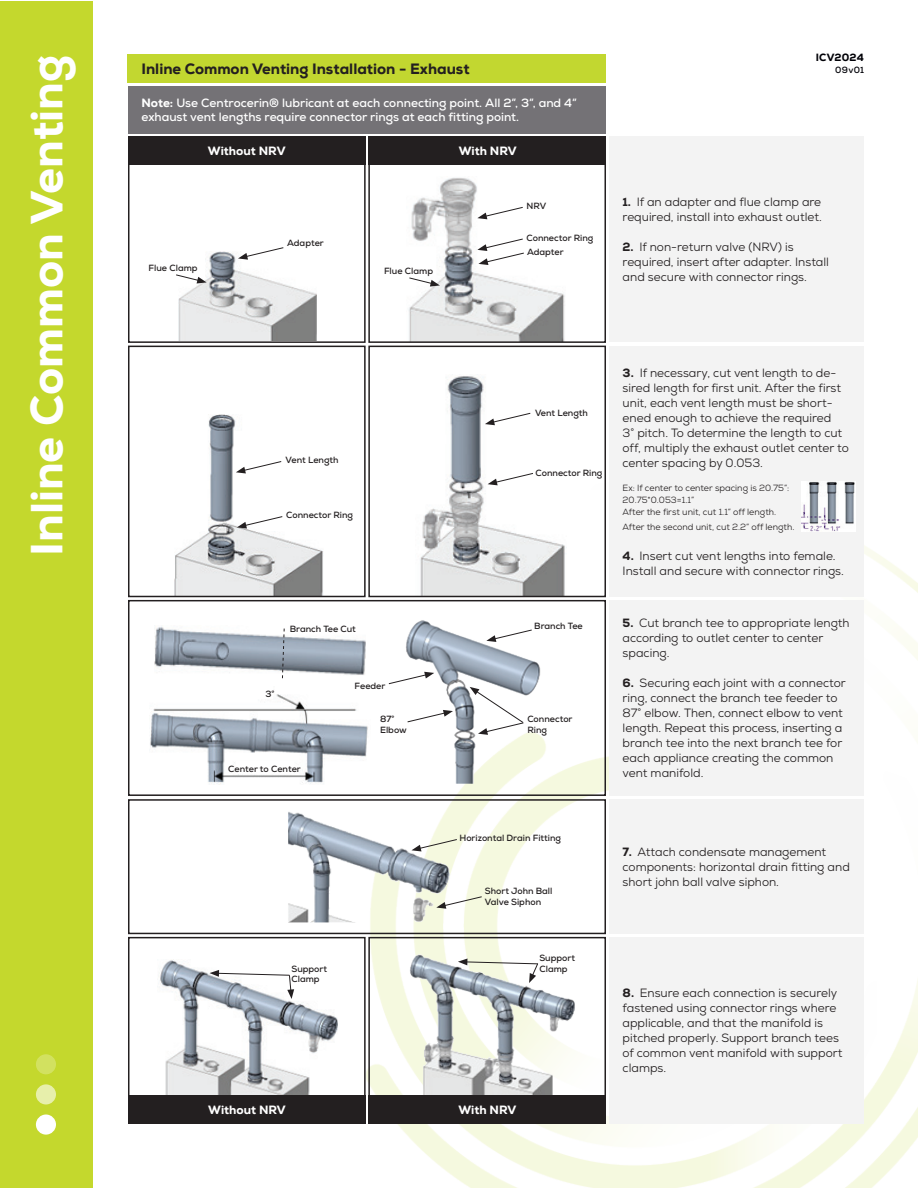
<style>
.page{position:relative;width:918px;height:1188px;background:#fff}
.page>*{position:absolute;margin:0;border:0;box-sizing:border-box;transform-origin:0 0}
.t1{font:800 45px "Nexa";color:#fff}
.t2{font:800 15px "Nexa";color:#231f20}
.t3{font:12px/15px "Nexa";color:#231f20}
.t4{font:700 12px/14.4px "Nexa";color:#fff}
.t5{font:800 12px "Nexa";color:#fff}
.t6{font:800 10.5px "Nexa";letter-spacing:.015em;color:#010107}
.t7{font:700 9px/10.8px "Nexa";color:#231f20}
.t8{font:9px/12px "Nexa";color:#231f20}
.t9{font:700 9px "Nexa";letter-spacing:.025em;color:#010107}
.s1{font-weight:800}
</style>
<div class="page">
<img style="left:315px;top:546px;width:603px;height:642px">
<div style="left:0;top:1px;width:93px;height:1187px;background:#c4d82d"></div>
<div style="left:36px;top:1115px;width:20px;height:20px;background:#fff;border-radius:50%"></div>
<div style="left:36px;top:1084px;width:20px;height:20px;background:#e7efab;border-radius:50%"></div>
<div style="left:36px;top:1054px;width:20px;height:20px;background:#d2e160;border-radius:50%"></div>
<div style="left:128px;top:136px;width:237px;height:29px;background:#231f20"></div>
<img style="left:415px;top:376px;width:151px;height:204px">
<img style="left:174px;top:415px;width:150px;height:179px">
<div style="left:128px;top:54px;width:478px;height:28px;background:#c2d730"></div>
<img style="left:158px;top:960px;width:180px;height:134px">
<div style="left:128px;top:86px;width:478px;height:47px;background:#747276"></div>
<div style="left:128px;top:136px;width:238px;height:207px;border:2px solid #231f20"></div>
<img style="left:178px;top:252px;width:139px;height:89px">
<img style="left:408px;top:177px;width:157px;height:163px">
<div style="left:368px;top:136px;width:238px;height:207px;border:2px solid #231f20"></div>
<div style="left:609px;top:137px;width:255px;height:205px;background:#f3f3f3"></div>
<div style="left:128px;top:346px;width:238px;height:251px;border:2px solid #231f20"></div>
<div style="left:368px;top:346px;width:238px;height:251px;border:2px solid #231f20"></div>
<div style="left:609px;top:346px;width:255px;height:251px;background:#f3f3f3"></div>
<img style="left:801px;top:482px;width:55px;height:50px">
<div style="left:128px;top:600px;width:478px;height:196px;border:2px solid #231f20"></div>
<div style="left:609px;top:600px;width:255px;height:196px;background:#f3f3f3"></div>
<img style="left:154px;top:626px;width:191px;height:50px">
<img style="left:150px;top:686px;width:195px;height:99px">
<img style="left:345px;top:580px;width:234px;height:235px">
<div style="left:128px;top:799px;width:478px;height:135px;border:2px solid #231f20"></div>
<div style="left:609px;top:799px;width:255px;height:135px;background:#f3f3f3"></div>
<div style="left:128px;top:937px;width:238px;height:160px;border:2px solid #231f20"></div>
<div style="left:368px;top:937px;width:238px;height:160px;border:2px solid #231f20"></div>
<div style="left:609px;top:937px;width:255px;height:187px;background:#f3f3f3"></div>
<img style="left:389px;top:925px;width:200px;height:200px">
<img style="left:273px;top:767px;width:187px;height:187px">
<div style="left:256px;top:687px;width:17px;height:12px;background:#fff"></div>
<div style="left:237px;top:761px;width:57px;height:13px;background:#fff"></div>
<div style="left:369px;top:136px;width:237px;height:29px;background:#231f20"></div>
<svg style="left:477px;top:206px;width:47px;height:13px"></svg>
<svg style="left:477px;top:238px;width:48px;height:27px"></svg>
<svg style="left:409px;top:277px;width:31px;height:10px"></svg>
<svg style="left:238px;top:247px;width:46px;height:13px"></svg>
<svg style="left:176px;top:274px;width:31px;height:10px"></svg>
<svg style="left:485px;top:412px;width:46px;height:13px"></svg>
<svg style="left:488px;top:473px;width:46px;height:12px"></svg>
<svg style="left:236px;top:461px;width:46px;height:12px"></svg>
<svg style="left:237px;top:516px;width:46px;height:13px"></svg>
<svg style="left:282px;top:628px;width:3px;height:51px"></svg>
<svg style="left:486px;top:629px;width:47px;height:13px"></svg>
<svg style="left:470px;top:687px;width:54px;height:48px"></svg>
<svg style="left:407px;top:710px;width:46px;height:13px"></svg>
<svg style="left:388px;top:672px;width:46px;height:13px"></svg>
<svg style="left:411px;top:839px;width:47px;height:12px"></svg>
<svg style="left:436px;top:896px;width:47px;height:13px"></svg>
<svg style="left:210px;top:970px;width:84px;height:29px"></svg>
<svg style="left:458px;top:958px;width:81px;height:25px"></svg>
<div style="left:128px;top:1096px;width:238px;height:28px;background:#231f20"></div>
<div style="left:368px;top:1096px;width:238px;height:28px;background:#231f20"></div>
<h1 class="t1" style="left:18px;top:556px;width:503px;rotate:-90deg">Inline Common Venting</h1>
<p class="t2" style="left:141px;top:59px;width:330px">Inline Common Venting Installation - Exhaust</p>
<p class="t4" style="left:141px;top:95px;width:437px"><span class="s1">Note:</span> Use Centrocerin® lubricant at each connecting point. All 2”, 3”, and 4” exhaust vent lengths require connector rings at each fitting point.</p>
<p class="t5" style="left:208px;top:143px;width:79px">Without NRV</p>
<p class="t7" style="left:149px;top:263px;width:51px">Flue Clamp</p>
<p class="t7" style="left:287px;top:238px;width:38px">Adapter</p>
<p class="t7" style="left:384px;top:265px;width:51px">Flue Clamp</p>
<p class="t5" style="left:459px;top:143px;width:60px">With NRV</p>
<p class="t7" style="left:527px;top:201px;width:21px">NRV</p>
<p class="t7" style="left:527px;top:232px;width:68px">Connector Ring</p>
<p class="t7" style="left:527px;top:246px;width:38px">Adapter</p>
<p class="t6" style="left:816px;top:51px;width:50px">ICV2024</p>
<p class="t9" style="left:835px;top:64px;width:30px">09v01</p>
<p class="t3" style="left:623px;top:195px;width:201px"><span class="s1">1.</span> If an adapter and flue clamp are required, install into exhaust outlet.</p>
<p class="t3" style="left:623px;top:240px;width:208px"><span class="s1">2.</span> If non-return valve (NRV) is required, insert after adapter. Install and secure with connector rings.</p>
<p class="t7" style="left:286px;top:455px;width:54px">Vent Length</p>
<p class="t7" style="left:286px;top:510px;width:68px">Connector Ring</p>
<p class="t7" style="left:290px;top:623px;width:68px">Branch Tee Cut</p>
<p class="t7" style="left:266px;top:689px;width:11px">3˚</p>
<p class="t7" style="left:355px;top:681px;width:32px">Feeder</p>
<p class="t7" style="left:380px;top:714px;width:28px">87˚<br>Elbow</p>
<p class="t7" style="left:228px;top:764px;width:74px">Center to Center</p>
<p class="t7" style="left:535px;top:407px;width:54px">Vent Length</p>
<p class="t7" style="left:536px;top:468px;width:68px">Connector Ring</p>
<p class="t7" style="left:534px;top:621px;width:50px">Branch Tee</p>
<p class="t7" style="left:527px;top:714px;width:47px">Connector<br>Ring</p>
<p class="t3" style="left:623px;top:365px;width:228px"><span class="s1">3.</span> If necessary, cut vent length to de&shy;sired length for first unit. After the first unit, each vent length must be short&shy;ened enough to achieve the required<br>3° pitch. To determine the length to cut off, multiply the exhaust outlet center to center spacing by 0.053.</p>
<p class="t8" style="left:623px;top:482px;width:168px">Ex: If center to center spacing is 20.75”:<br>20.75*0.053=1.1”<br>After the first unit, cut 1.1” off length.</p>
<p class="t8" style="left:623px;top:521px;width:173px">After the second unit, cut 2.2” off length.</p>
<p class="t3" style="left:623px;top:548px;width:223px"><span class="s1">4.</span> Insert cut vent lengths into female.<br>Install and secure with connector rings.</p>
<p class="t3" style="left:623px;top:616px;width:228px"><span class="s1">5.</span> Cut branch tee to appropriate length according to outlet center to center spacing.</p>
<p class="t3" style="left:623px;top:676px;width:225px"><span class="s1">6.</span> Securing each joint with a connector ring, connect the branch tee feeder to 87° elbow. Then, connect elbow to vent length. Repeat this process, inserting a branch tee into the next branch tee for each appliance creating the common vent manifold.</p>
<p class="t7" style="left:460px;top:833px;width:103px">Horizontal Drain Fitting</p>
<p class="t7" style="left:291px;top:963px;width:37px">Support<br>Clamp</p>
<p class="t7" style="left:485px;top:886px;width:69px">Short John Ball<br>Valve Siphon</p>
<p class="t7" style="left:539px;top:953px;width:37px">Support<br>Clamp</p>
<p class="t5" style="left:208px;top:1102px;width:79px">Without NRV</p>
<p class="t5" style="left:458px;top:1102px;width:60px">With NRV</p>
<p class="t3" style="left:623px;top:844px;width:229px"><span class="s1">7.</span> Attach condensate management components: horizontal drain fitting and short john ball valve siphon.</p>
<p class="t3" style="left:623px;top:986px;width:221px"><span class="s1">8.</span> Ensure each connection is securely fastened using connector rings where applicable, and that the manifold is pitched properly. Support branch tees of common vent manifold with support clamps.</p>
</div>
